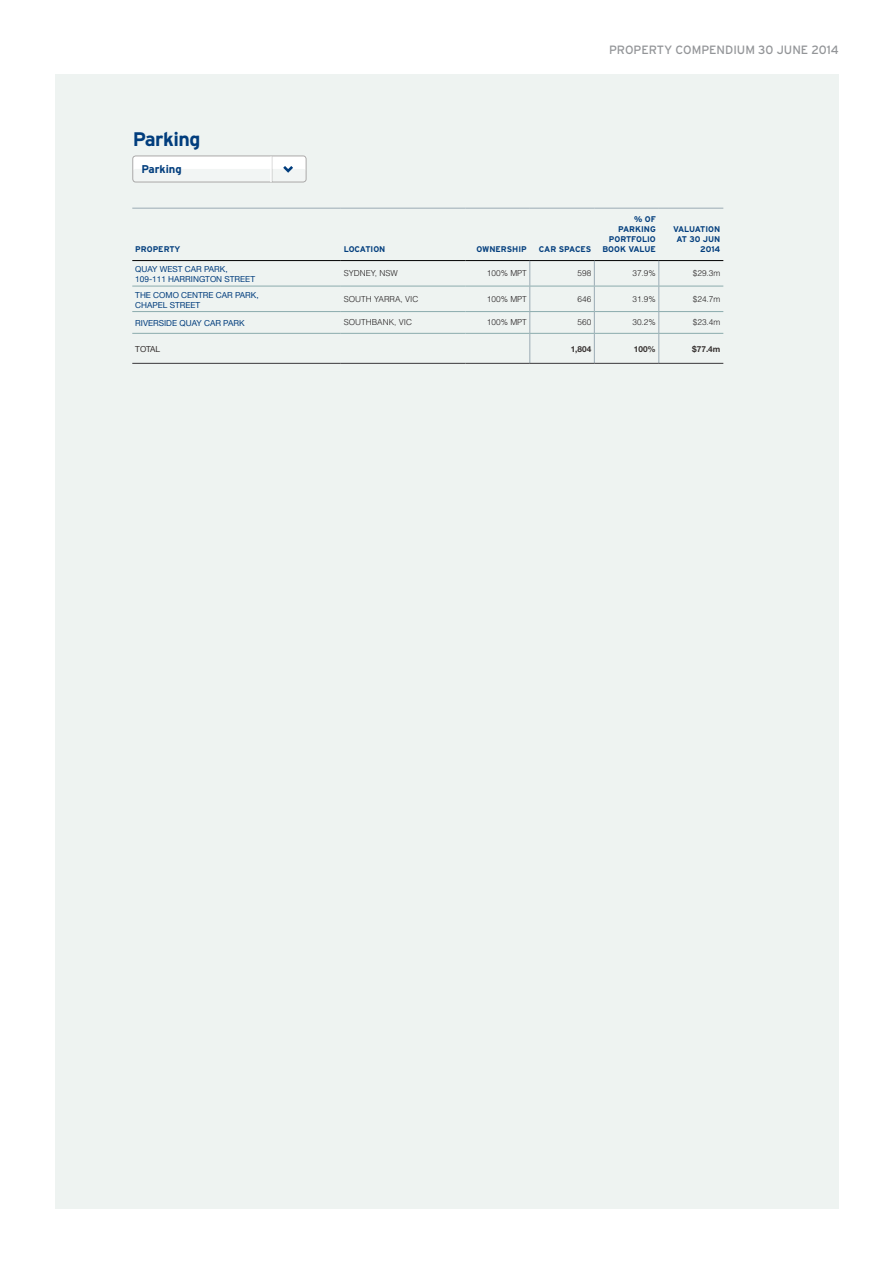
<style>
.page{position:relative;width:893px;height:1263px;background:#fff}
.page>*{position:absolute;margin:0;border:0;box-sizing:border-box;transform-origin:0 0}
.t1{font:700 19.65px "Interstate";color:#013d7d}
.t2{font:12px "Interstate";color:#939598}
.t3{font:700 11.25px "Interstate";color:#013d7d}
.t4{font:300 8.25px "Helvetica";color:#231f20}
.t5{font:8.25px "Helvetica Neue";color:#013d7d}
.t6{font:700 8.25px "Interstate";color:#013d7d}
.t7{font:700 8.25px "Helvetica Neue";color:#35302f}
.t8{font:8.25px "Helvetica Neue";color:#35302f}
</style>
<div class="page">
<div style="left:55px;top:74px;width:783px;height:1135px;background:#eef3f1"></div>
<svg style="left:133px;top:156px;width:173px;height:26px"></svg>
<hr style="left:132px;top:208px;width:209px;height:1px;background:#9aaab4">
<hr style="left:341px;top:208px;width:124px;height:1px;background:#9aaab4">
<hr style="left:465px;top:208px;width:65px;height:1px;background:#9aaab4">
<hr style="left:530px;top:208px;width:64px;height:1px;background:#9aaab4">
<hr style="left:594px;top:208px;width:65px;height:1px;background:#9aaab4">
<hr style="left:659px;top:208px;width:64px;height:1px;background:#9aaab4">
<hr style="left:132px;top:260px;width:209px;height:1px;background:#000">
<hr style="left:341px;top:260px;width:124px;height:1px;background:#000">
<hr style="left:465px;top:260px;width:65px;height:1px;background:#000">
<hr style="left:530px;top:260px;width:64px;height:1px;background:#000">
<hr style="left:594px;top:260px;width:65px;height:1px;background:#000">
<hr style="left:659px;top:260px;width:64px;height:1px;background:#000">
<svg style="left:529px;top:261px;width:1px;height:102px"></svg>
<svg style="left:594px;top:261px;width:1px;height:102px"></svg>
<svg style="left:658px;top:261px;width:1px;height:102px"></svg>
<hr style="left:132px;top:363px;width:209px;height:1px;background:#39373a">
<hr style="left:341px;top:363px;width:124px;height:1px;background:#39373a">
<hr style="left:465px;top:363px;width:65px;height:1px;background:#39373a">
<hr style="left:530px;top:363px;width:64px;height:1px;background:#39373a">
<hr style="left:594px;top:363px;width:65px;height:1px;background:#39373a">
<hr style="left:659px;top:363px;width:64px;height:1px;background:#39373a">
<hr style="left:132px;top:333px;width:209px;height:1px;background:#8babad">
<hr style="left:341px;top:333px;width:124px;height:1px;background:#8babad">
<hr style="left:465px;top:333px;width:65px;height:1px;background:#8babad">
<hr style="left:530px;top:333px;width:64px;height:1px;background:#8babad">
<hr style="left:594px;top:333px;width:65px;height:1px;background:#8babad">
<hr style="left:659px;top:333px;width:64px;height:1px;background:#8babad">
<hr style="left:132px;top:286px;width:209px;height:1px;background:#8babad">
<hr style="left:341px;top:286px;width:124px;height:1px;background:#8babad">
<hr style="left:465px;top:286px;width:65px;height:1px;background:#8babad">
<hr style="left:530px;top:286px;width:64px;height:1px;background:#8babad">
<hr style="left:594px;top:286px;width:65px;height:1px;background:#8babad">
<hr style="left:659px;top:286px;width:64px;height:1px;background:#8babad">
<hr style="left:132px;top:311px;width:209px;height:1px;background:#8babad">
<hr style="left:341px;top:311px;width:124px;height:1px;background:#8babad">
<hr style="left:465px;top:311px;width:65px;height:1px;background:#8babad">
<hr style="left:530px;top:311px;width:64px;height:1px;background:#8babad">
<hr style="left:594px;top:311px;width:65px;height:1px;background:#8babad">
<hr style="left:659px;top:311px;width:64px;height:1px;background:#8babad">
<h2 class="t2" style="left:609px;top:43px;width:231px">PROPERTY COMPENDIUM 30 JUNE 2014</h2>
<h1 class="t1" style="left:133px;top:128px;width:69px">Parking</h1>
<h3 class="t3" style="left:141px;top:162px;width:42px">Parking</h3>
<p class="t6" style="left:135px;top:244px;width:46px">PROPERTY</p>
<p class="t6" style="left:344px;top:244px;width:7px">LOCA</p>
<p class="t6" style="left:365px;top:244px;width:11px">TION</p>
<p class="t6" style="left:476px;top:244px;width:20px">OWNERSHI</p>
<p class="t6" style="left:521px;top:244px;width:7px">P</p>
<p class="t6" style="left:539px;top:244px;width:3px">CAR</p>
<p class="t6" style="left:559px;top:244px;width:13px">SPACES</p>
<p class="t6" style="left:634px;top:215px;width:17px">% OF</p>
<p class="t6" style="left:618px;top:225px;width:39px">PARKING</p>
<p class="t6" style="left:609px;top:234px;width:29px">PORTFOLIO</p>
<p class="t6" style="left:602px;top:244px;width:33px">BOOK VALUE</p>
<p class="t6" style="left:673px;top:224px;width:7px">VALUA</p>
<p class="t6" style="left:700px;top:224px;width:11px">TION</p>
<p class="t6" style="left:676px;top:234px;width:39px">AT 30 JUN</p>
<p class="t6" style="left:700px;top:244px;width:22px">2014</p>
<p class="t5" style="left:135px;top:262px;width:39px">QUAY WEST</p>
<p class="t5" style="left:185px;top:262px;width:44px">CAR PARK,</p>
<p class="t5" style="left:135px;top:272px;width:51px">109-111 HARRINGTON</p>
<p class="t5" style="left:225px;top:272px;width:7px">STREET</p>
<p class="t5" style="left:135px;top:288px;width:7px">THE</p>
<p class="t5" style="left:153px;top:288px;width:35px">COMOCENTRE</p>
<p class="t5" style="left:216px;top:288px;width:44px">CAR PARK,</p>
<p class="t5" style="left:135px;top:298px;width:41px">CHAPEL STREET</p>
<p class="t4" style="left:344px;top:268px;width:56px">SYDNEY, NSW</p>
<p class="t4" style="left:487px;top:268px;width:41px">100% MPT</p>
<p class="t4" style="left:578px;top:268px;width:15px">598</p>
<p class="t4" style="left:632px;top:268px;width:25px">37.9%</p>
<p class="t4" style="left:693px;top:268px;width:29px">$29.3m</p>
<p class="t4" style="left:344px;top:294px;width:76px">SOUTH YARRA, VIC</p>
<p class="t4" style="left:487px;top:294px;width:41px">100% MPT</p>
<p class="t4" style="left:578px;top:294px;width:15px">646</p>
<p class="t4" style="left:632px;top:294px;width:25px">31.9%</p>
<p class="t4" style="left:693px;top:294px;width:29px">$24.7m</p>
<p class="t5" style="left:135px;top:316px;width:19px">RIVERSIDE</p>
<p class="t5" style="left:179px;top:316px;width:67px">QUAY CAR PARK</p>
<p class="t4" style="left:344px;top:317px;width:70px">SOUTHBANK, VIC</p>
<p class="t4" style="left:487px;top:317px;width:41px">100% MPT</p>
<p class="t4" style="left:578px;top:317px;width:15px">560</p>
<p class="t4" style="left:632px;top:317px;width:25px">30.2%</p>
<p class="t4" style="left:693px;top:317px;width:29px">$23.4m</p>
<p class="t8" style="left:135px;top:342px;width:26px">TOTAL</p>
<p class="t7" style="left:571px;top:343px;width:22px">1,804</p>
<p class="t7" style="left:634px;top:343px;width:24px">100%</p>
<p class="t7" style="left:692px;top:343px;width:30px">$77.4m</p>
</div>
